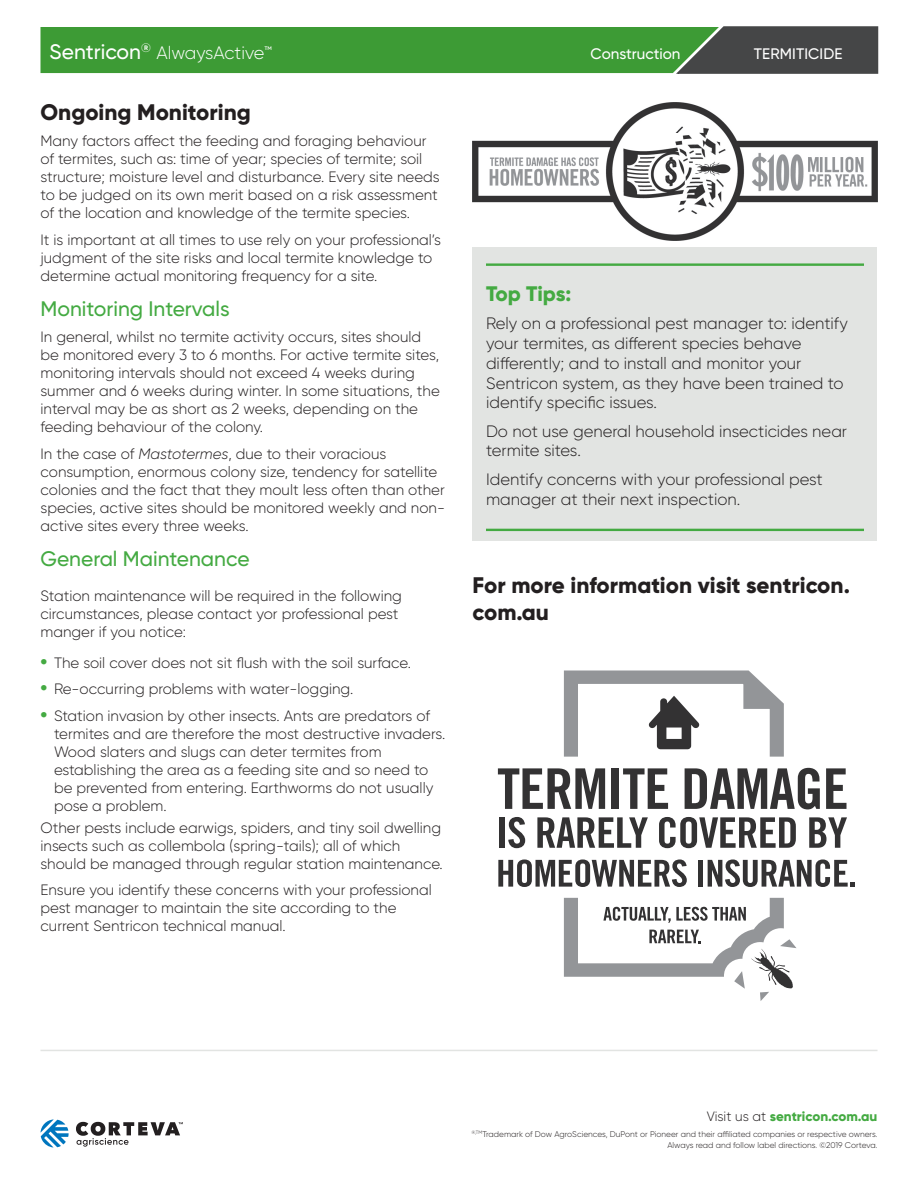
<style>
.page{position:relative;width:918px;height:1188px;background:#fff}
.page>*{position:absolute;margin:0;border:0;box-sizing:border-box;transform-origin:0 0}
.Headline_Style{font:800 22.5px/27px "Gilroy";color:#231f20}
.Subhead_Style_-_2{font:500 21px "Gilroy";color:#44aa42}
.Highlight_Grey_Heade{font:800 21px "Gilroy";color:#44aa42}
.t1{font:300 18px "Gilroy";color:#fff}
.Highlight_Grey_Copy{font:300 16.5px/19.8px "Gilroy";color:#231f20}
.t2{font:500 15.15px "Gilroy";color:#fff}
.Body_Text{font:300 15px/18px "Gilroy";color:#231f20}
.Subhead_Style_-_1{font:300 15px/18px "Gilroy";color:#231f20}
.t3{font:800 13.5px "Gilroy";color:#44aa42}
.Legal_-_1__5_5pt_HLK{font:300 8.25px "Gilroy";color:#231f20}
.s1{font-weight:500;font-size:21px}
.s2{font-style:italic}
.s3{font-weight:800;font-size:18px;color:#44aa42}
.s4{font-weight:300;color:#231f20}
</style>
<div class="page">
<svg style="left:41px;top:26px;width:838px;height:48px;background:#468c40"></svg>
<hr style="left:40px;top:1050px;width:838px;height:1px;background:#e2e4e2">
<div style="left:472px;top:248px;width:406px;height:28px;background:#e2e4e2"></div>
<hr style="left:486px;top:263px;width:378px;height:3px;background:#44aa42">
<div style="left:472px;top:271px;width:406px;height:41px;background:#e2e4e2"></div>
<div style="left:472px;top:309px;width:406px;height:116px;background:#e2e4e2"></div>
<div style="left:472px;top:417px;width:406px;height:56px;background:#e2e4e2"></div>
<div style="left:472px;top:465px;width:406px;height:56px;background:#e2e4e2"></div>
<div style="left:472px;top:513px;width:406px;height:28px;background:#e2e4e2"></div>
<hr style="left:486px;top:529px;width:378px;height:2px;background:#44aa42">
<img style="left:472px;top:103px;width:406px;height:137px">
<svg style="left:498px;top:768px;width:107px;height:41px"></svg>
<div style="left:612px;top:768px;width:7px;height:41px;background:#333233"></div>
<svg style="left:623px;top:768px;width:45px;height:41px"></svg>
<svg style="left:685px;top:768px;width:135px;height:41px"></svg>
<svg style="left:826px;top:768px;width:21px;height:41px"></svg>
<div style="left:499px;top:817px;width:6px;height:31px;background:#333233"></div>
<svg style="left:508px;top:817px;width:17px;height:31px"></svg>
<svg style="left:537px;top:817px;width:111px;height:31px"></svg>
<svg style="left:659px;top:817px;width:137px;height:31px"></svg>
<svg style="left:809px;top:817px;width:38px;height:31px"></svg>
<svg style="left:498px;top:859px;width:189px;height:28px"></svg>
<div style="left:698px;top:860px;width:5px;height:27px;background:#333233"></div>
<svg style="left:708px;top:859px;width:147px;height:28px"></svg>
<svg style="left:564px;top:898px;width:233px;height:103px"></svg>
<svg style="left:564px;top:671px;width:220px;height:86px"></svg>
<svg style="left:40px;top:1119px;width:29px;height:29px"></svg>
<svg style="left:76px;top:1122px;width:107px;height:25px"></svg>
<p class="t1" style="left:49px;top:42px;width:224px"><span class="s1">Sentricon</span><sup>®</sup> AlwaysActive™</p>
<p class="t2" style="left:591px;top:44px;width:92px">Construction</p>
<p class="t2" style="left:754px;top:44px;width:90px">TERMITICIDE</p>
<p class="Headline_Style" style="left:40px;top:98px;width:212px">Ongoing Monitoring</p>
<p class="Body_Text" style="left:40px;top:132px;width:401px">Many factors affect the feeding and foraging behaviour of termites, such as: time of year; species of termite; soil structure; moisture level and disturbance. Every site needs to be judged on its own merit based on a risk assessment of the location and knowledge of the termite species.</p>
<p class="Body_Text" style="left:40px;top:230px;width:402px">It is important at all times to use rely on your professional’s judgment of the site risks and local termite knowledge to determine actual monitoring frequency for a site.</p>
<p class="Subhead_Style_-_2" style="left:40px;top:296px;width:191px">Monitoring Intervals</p>
<p class="Body_Text" style="left:40px;top:328px;width:401px">In general, whilst no termite activity occurs, sites should be monitored every 3 to 6 months. For active termite sites, monitoring intervals should not exceed 4 weeks during summer and 6 weeks during winter. In some situations, the interval may be as short as 2 weeks, depending on the feeding behaviour of the colony.</p>
<p class="Body_Text" style="left:40px;top:444px;width:406px">In the case of <span class="s2">Mastotermes</span>, due to their voracious consumption, enormous colony size, tendency for satellite colonies and the fact that they moult less often than other species, active sites should be monitored weekly and non&shy;active sites every three weeks.</p>
<p class="Subhead_Style_-_2" style="left:40px;top:546px;width:211px">General Maintenance</p>
<p class="Subhead_Style_-_1" style="left:40px;top:586px;width:363px">Station maintenance will be required in the following circumstances, please contact yor professional pest manger if you notice:</p>
<p class="Body_Text" style="left:40px;top:653px;width:372px"><span class="s3">•</span> The soil cover does not sit flush with the soil surface.</p>
<p class="Body_Text" style="left:40px;top:680px;width:315px"><span class="s3">•</span> Re-occurring problems with water-logging.</p>
<p class="Body_Text" style="left:54px;top:706px;width:393px;text-indent:-14px"><span class="s3">•</span> Station invasion by other insects. Ants are predators of termites and are therefore the most destructive invaders.<br>Wood slaters and slugs can deter termites from establishing the area as a feeding site and so need to be prevented from entering. Earthworms do not usually pose a problem.</p>
<p class="Body_Text" style="left:40px;top:818px;width:404px">Other pests include earwigs, spiders, and tiny soil dwelling insects such as collembola (spring-tails); all of which should be managed through regular station maintenance.</p>
<p class="Body_Text" style="left:40px;top:881px;width:393px">Ensure you identify these concerns with your professional pest manager to maintain the site according to the current Sentricon technical manual.</p>
<p class="Highlight_Grey_Heade" style="left:486px;top:280px;width:87px">Top Tips:</p>
<p class="Highlight_Grey_Copy" style="left:486px;top:313px;width:363px">Rely on a professional pest manager to: identify your termites, as different species behave differently; and to install and monitor your Sentricon system, as they have been trained to identify specific issues.</p>
<p class="Highlight_Grey_Copy" style="left:486px;top:421px;width:363px">Do not use general household insecticides near termite sites.</p>
<p class="Highlight_Grey_Copy" style="left:486px;top:469px;width:338px">Identify concerns with your professional pest manager at their next inspection.</p>
<p class="Headline_Style" style="left:472px;top:571px;width:379px">For more information visit sentricon. com.au</p>
<p class="t3" style="left:707px;top:1107px;width:172px"><span class="s4">Visit us at</span> sentricon.com.au</p>
<p class="Legal_-_1__5_5pt_HLK" style="left:471px;top:1129px;width:408px"><sup>®,TM</sup>Trademark of Dow AgroSciences, DuPont or Pioneer and their affiliated companies or respective owners.</p>
<p class="Legal_-_1__5_5pt_HLK" style="left:667px;top:1140px;width:212px">Always read and follow label directions. ©2019 Corteva.</p>
</div>
